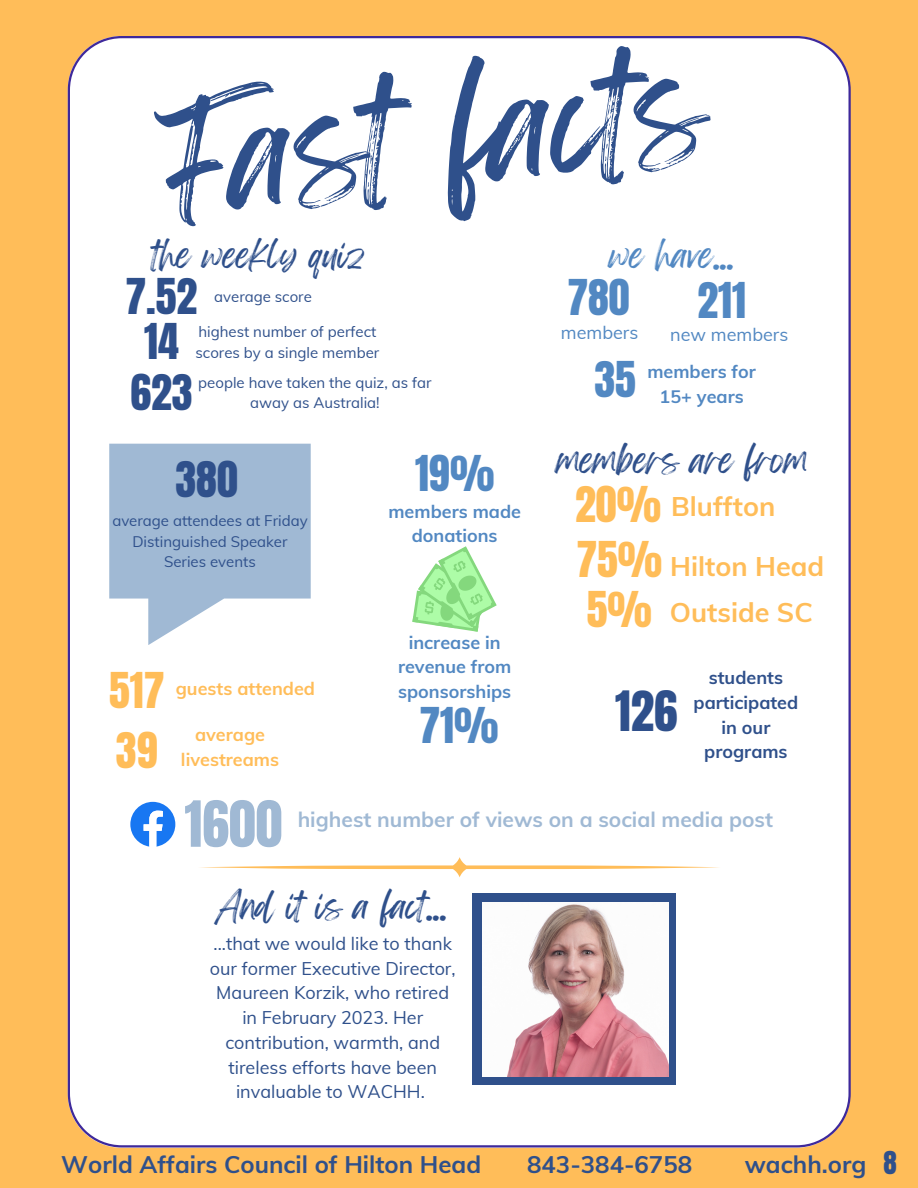
<style>
.page{position:relative;width:918px;height:1188px;background:#ffbd59}
.page>*{position:absolute;margin:0;border:0;box-sizing:border-box;transform-origin:0 0}
.t1{font:132px "Feeling Passionate";color:#2f508b}
.t2{font:54px "Anton";color:#a0b9d4}
.t3{font:47.25px "Anton";color:#2f508b}
.t4{font:42px "Anton";color:#5288c2}
.t5{font:42px "Anton";color:#ffbd59}
.t6{font:42px "Anton";color:#2f508b}
.t7{font:31.5px "Feeling Passionate";color:#2f508b}
.t8{font:31.5px "Feeling Passionate";color:#5288c2}
.t9{font:700 27px "Muli";color:#ffbd59}
.t10{font:27px "Anton";color:#2f508b}
.t11{font:700 24px "Muli";color:#2f508b}
.t12{font:700 21px "Muli";color:#a0b9d4}
.t13{font:18px/24.8px "Muli";color:#2f508b;text-align:center}
.t14{font:700 18px/24.8px "Muli";color:#5288c2;text-align:center}
.t15{font:700 18px/24.8px "Muli";color:#2f508b;text-align:center}
.t16{font:700 18px/24.8px "Muli";color:#ffbd59;text-align:center}
.t17{font:18px "Muli";color:#5288c2}
.t18{font:15px/20.2px "Muli";color:#2f508b;text-align:center}
</style>
<div class="page">
<div style="left:68px;top:36px;width:783px;height:1111px;background:#fff"></div>
<div style="left:473px;top:894px;width:203px;height:191px;background:#2f508b"></div>
<svg style="left:109px;top:444px;width:202px;height:201px;background:#b2c6dc"></svg>
<svg style="left:130px;top:802px;width:45px;height:45px;background:#74adf7"></svg>
<svg style="left:412px;top:546px;width:85px;height:86px;background:#c1f3bd"></svg>
<img style="left:482px;top:903px;width:187px;height:174px">
<svg style="left:198px;top:857px;width:522px;height:20px;background:#fff5e6"></svg>
<p class="t1" style="left:150px;top:55px;width:551px;rotate:-6deg">Fast facts</p>
<p class="t7" style="left:153px;top:230px;width:214px">the weekly quiz</p>
<p class="t8" style="left:610px;top:230px;width:125px">we have...</p>
<p class="t6" style="left:126px;top:267px;width:73px">7.52</p>
<p class="t6" style="left:144px;top:312px;width:36px">14</p>
<p class="t6" style="left:130px;top:362px;width:64px">623</p>
<p class="t4" style="left:567px;top:267px;width:64px">780</p>
<p class="t17" style="left:561px;top:321px;width:79px">members</p>
<p class="t4" style="left:697px;top:270px;width:50px">211</p>
<p class="t17" style="left:670px;top:323px;width:120px">new members</p>
<p class="t18" style="left:214px;top:286px;width:99px">average score</p>
<p class="t18" style="left:196px;top:321px;width:185px;text-align:left">highest number of perfect scores by a single member</p>
<p class="t18" style="left:198px;top:372px;width:235px">people have taken the quiz, as far away as Australia!</p>
<p class="t4" style="left:594px;top:349px;width:43px">35</p>
<p class="t14" style="left:647px;top:359px;width:110px">members for<br>15+ years</p>
<p class="t6" style="left:176px;top:449px;width:64px">380</p>
<p class="t18" style="left:112px;top:510px;width:197px">average attendees at Friday<br>Distinguished Speaker<br>Series events</p>
<p class="t5" style="left:109px;top:660px;width:57px">517</p>
<p class="t16" style="left:176px;top:676px;width:141px">guests attended</p>
<p class="t5" style="left:116px;top:720px;width:43px">39</p>
<p class="t16" style="left:181px;top:722px;width:100px">average livestreams</p>
<p class="t4" style="left:415px;top:443px;width:81px">19%</p>
<p class="t14" style="left:388px;top:499px;width:134px">members made donations</p>
<p class="t14" style="left:398px;top:629px;width:115px">increase in revenue from</p>
<p class="t14" style="left:398px;top:679px;width:115px">sponsorships</p>
<p class="t4" style="left:419px;top:695px;width:81px">71%</p>
<p class="t7" style="left:558px;top:434px;width:252px">members are from</p>
<p class="t5" style="left:575px;top:474px;width:87px">20%</p>
<p class="t9" style="left:671px;top:489px;width:106px">Bluffton</p>
<p class="t9" style="left:670px;top:549px;width:156px">Hilton Head</p>
<p class="t5" style="left:587px;top:579px;width:67px">5%</p>
<p class="t5" style="left:576px;top:529px;width:87px">75%</p>
<p class="t9" style="left:670px;top:594px;width:144px">Outside SC</p>
<p class="t3" style="left:615px;top:677px;width:64px">126</p>
<p class="t15" style="left:694px;top:665px;width:106px">students participated in our programs</p>
<p class="t2" style="left:184px;top:785px;width:99px">1600</p>
<p class="t12" style="left:298px;top:806px;width:477px">highest number of views on a social media post</p>
<p class="t7" style="left:216px;top:880px;width:233px">And it is a fact...</p>
<p class="t13" style="left:210px;top:931px;width:247px">...that we would like to thank our former Executive Director,<br>Maureen Korzik, who retired in February 2023. Her contribution, warmth, and tireless efforts have been invaluable to WACHH.</p>
<p class="t11" style="left:61px;top:1149px;width:421px">World Affairs Council of Hilton Head</p>
<p class="t11" style="left:527px;top:1149px;width:166px">843-384-6758</p>
<p class="t11" style="left:745px;top:1149px;width:123px">wachh.org</p>
<p class="t10" style="left:884px;top:1143px;width:15px">8</p>
</div>
